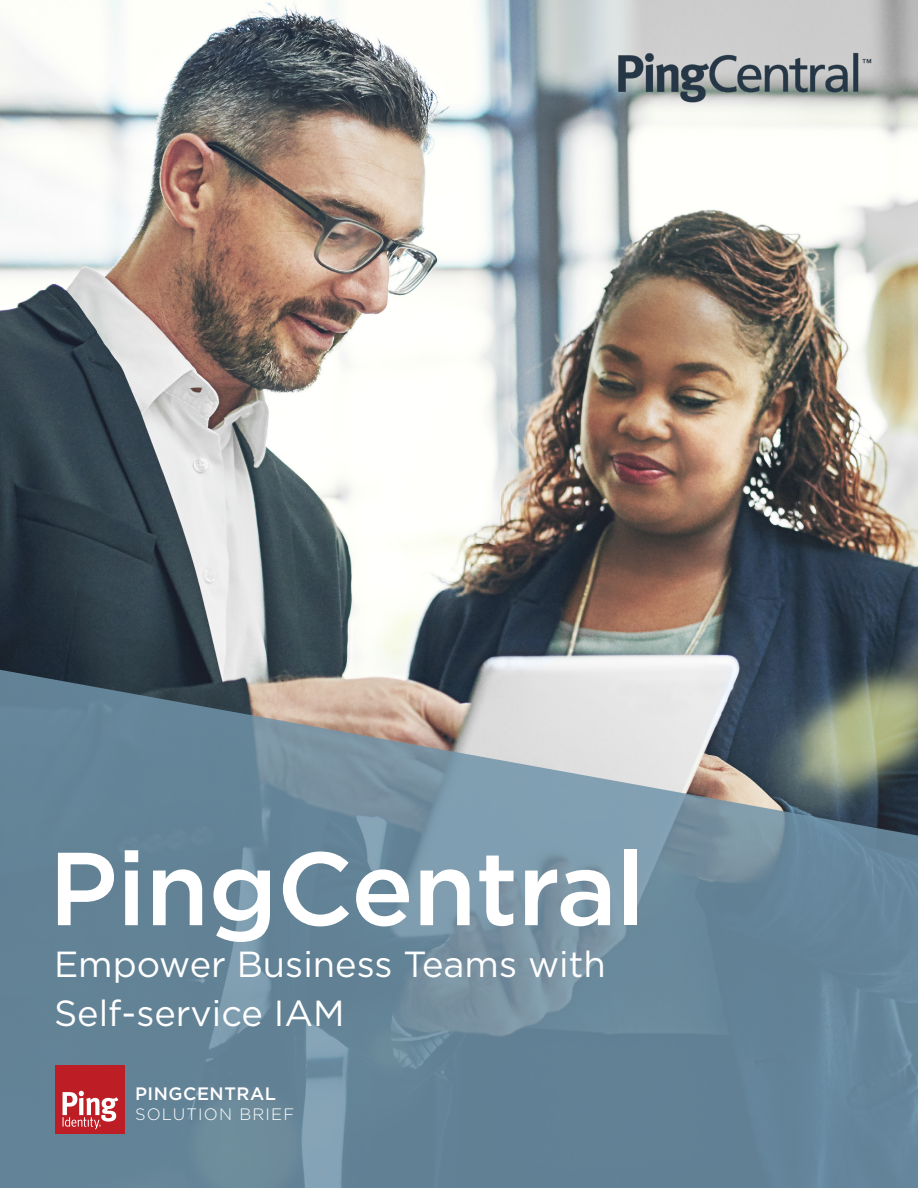
<style>
.page{position:relative;width:918px;height:1188px;background:#fff}
.page>*{position:absolute;margin:0;border:0;box-sizing:border-box;transform-origin:0 0}
.t1{font:500 103.5px "Gotham";letter-spacing:-.01em;color:#fff}
.t2{font:36.3px/48.9px "Gotham";color:#fff}
.t3{font:500 18px "Gotham";letter-spacing:.03em;color:#fff}
.t4{font:300 16.5px "Gotham";letter-spacing:.07em;color:#fff}
</style>
<div class="page">
<img style="left:0;top:0;width:918px;height:669px">
<svg style="left:0;top:669px;width:918px;height:519px;background:#718b9b"></svg>
<img style="left:600px;top:41px;width:281px;height:72px">
<div style="left:55px;top:1065px;width:69px;height:69px;background:#bd1e26"></div>
<svg style="left:63px;top:1091px;width:55px;height:38px"></svg>
<h1 class="t1" style="left:49px;top:821px;width:599px">PingCentral</h1>
<p class="t2" style="left:54px;top:939px;width:553px">Empower Business Teams with<br>Self-service IAM</p>
<p class="t3" style="left:135px;top:1082px;width:143px">PINGCENTRAL</p>
<p class="t4" style="left:135px;top:1103px;width:161px">SOLUTION BRIEF</p>
</div>
